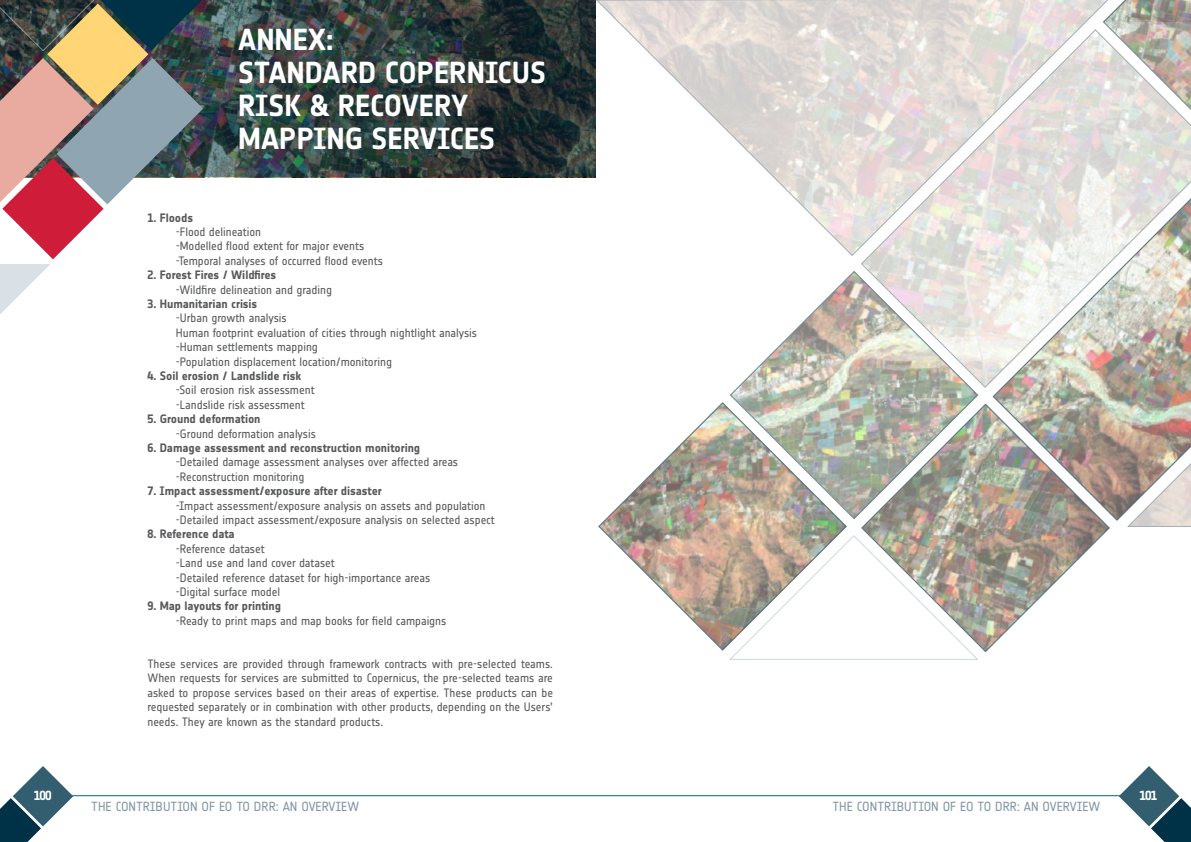
<style>
.page{position:relative;width:1191px;height:842px;background:#fff}
.page>*{position:absolute;margin:0;border:0;box-sizing:border-box;transform-origin:0 0}
.t1{font:700 30px/33px "Notes Esa";color:#fff}
.t2{font:13px "Notes Esa";color:#8197a6}
.t3{font:700 13px "Notes Esa";letter-spacing:-.065em;color:#fff}
.t4{font:12px/14.4px "Notes Esa";letter-spacing:-.005em;color:#58595b}
.t5{font:700 12px "Notes Esa";letter-spacing:-.005em;color:#58595b}
</style>
<div class="page">
<hr style="left:20px;top:795px;width:1148px;height:1px;background:#00619e">
<svg style="left:0;top:766px;width:73px;height:76px"></svg>
<svg style="left:1118px;top:766px;width:73px;height:76px"></svg>
<img style="left:594px;top:0;width:597px;height:660px">
<img style="left:203px;top:0;width:392px;height:177px">
<svg style="left:0;top:0;width:203px;height:314px"></svg>
<h1 class="t1" style="left:238px;top:24px;width:309px">ANNEX:<br>STANDARD COPERNICUS<br>RISK &amp; RECOVERY<br>MAPPING SERVICES</h1>
<p class="t5" style="left:147px;top:210px;width:47px">1. Floods</p>
<p class="t4" style="left:176px;top:225px;width:209px">-Flood delineation<br>-Modelled flood extent for major events -Temporal analyses of occurred flood events</p>
<p class="t5" style="left:147px;top:268px;width:130px">2. Forest Fires / Wildfires</p>
<p class="t4" style="left:176px;top:282px;width:158px">-Wildfire delineation and grading</p>
<p class="t5" style="left:147px;top:297px;width:111px">3. Humanitarian crisis</p>
<p class="t4" style="left:176px;top:311px;width:303px">-Urban growth analysis<br>Human footprint evaluation of cities through nightlight analysis -Human settlements mapping<br>-Population displacement location/monitoring</p>
<p class="t5" style="left:147px;top:369px;width:155px">4. Soil erosion / Landslide risk</p>
<p class="t4" style="left:176px;top:383px;width:140px">-Soil erosion risk assessment -Landslide risk assessment</p>
<p class="t5" style="left:147px;top:412px;width:115px">5. Ground deformation</p>
<p class="t4" style="left:176px;top:426px;width:142px">-Ground deformation analysis</p>
<p class="t5" style="left:147px;top:441px;width:274px">6. Damage assessment and reconstruction monitoring</p>
<p class="t4" style="left:176px;top:455px;width:284px">-Detailed damage assessment analyses over affected areas -Reconstruction monitoring</p>
<p class="t5" style="left:147px;top:484px;width:236px">7. Impact assessment/exposure after disaster</p>
<p class="t4" style="left:176px;top:498px;width:321px">-Impact assessment/exposure analysis on assets and population -Detailed impact assessment/exposure analysis on selected aspect</p>
<p class="t5" style="left:147px;top:527px;width:89px">8. Reference data</p>
<p class="t4" style="left:176px;top:541px;width:256px">-Reference dataset<br>-Land use and land cover dataset<br>-Detailed reference dataset for high-importance areas -Digital surface model</p>
<p class="t5" style="left:147px;top:599px;width:135px">9. Map layouts for printing</p>
<p class="t4" style="left:176px;top:613px;width:272px">-Ready to print maps and map books for field campaigns</p>
<p class="t4" style="left:147px;top:657px;width:407px;text-align:justify">These services are provided through framework contracts with pre-selected teams.<br>When requests for services are submitted to Copernicus, the pre-selected teams are asked to propose services based on their areas of expertise. These products can be requested separately or in combination with other products, depending on the Users’ needs. They are known as the standard products.</p>
<p class="t3" style="left:34px;top:788px;width:19px">100</p>
<p class="t3" style="left:1139px;top:788px;width:19px">101</p>
<p class="t2" style="left:91px;top:799px;width:269px">THE CONTRIBUTION OF EO TO DRR: AN OVERVIEW</p>
<p class="t2" style="left:832px;top:799px;width:269px">THE CONTRIBUTION OF EO TO DRR: AN OVERVIEW</p>
</div>
